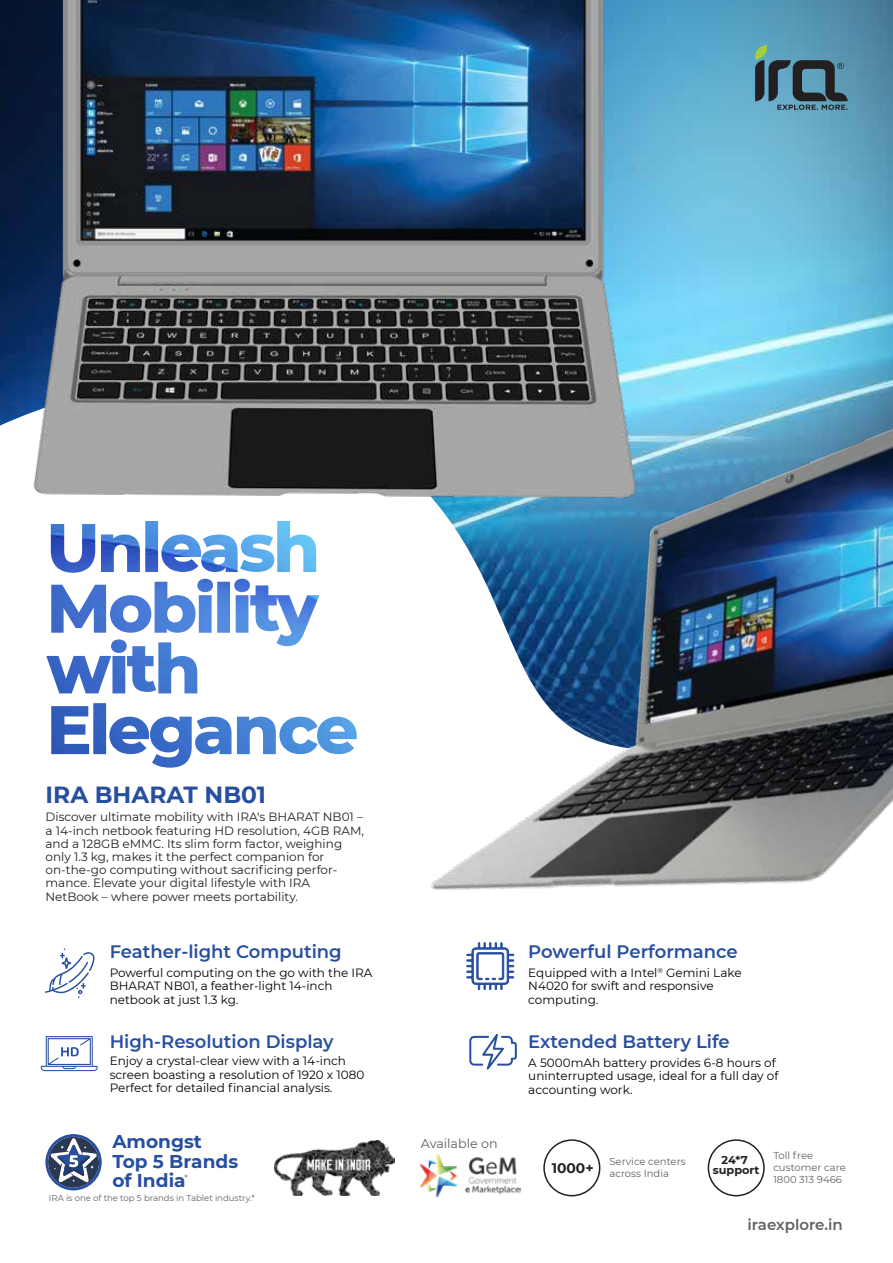
<style>
.page{position:relative;width:893px;height:1263px;background:#fff}
.page>*{position:absolute;margin:0;border:0;box-sizing:border-box;transform-origin:0 0}
.t1{font:700 23.25px "Montserrat";color:#264f9f}
.t2{font:700 18.6px/19.4px "Montserrat";color:#274f9f}
.t3{font:600 18px "Montserrat";color:#274f9f}
.t4{font:600 15px "Montserrat";color:#606161}
.t5{font:700 13.8px "Montserrat";color:#231f20}
.t6{font:12.6px "Montserrat";color:#606161}
.t7{font:12px/13.5px "Montserrat";color:#000}
.t8{font:12px/13.2px "Montserrat";color:#231f20}
.t9{font:700 11.25px/10.1px "Montserrat";color:#231f20;text-align:center}
.t10{font:10.05px/11.9px "Montserrat";color:#606161}
.t11{font:8.55px "Montserrat";color:#606161}
</style>
<div class="page">
<img style="left:0;top:0;width:893px;height:768px">
<img style="left:274px;top:1140px;width:120px;height:55px">
<img style="left:420px;top:1154px;width:100px;height:44px">
<div style="left:543px;top:1139px;width:57px;height:57px;border:2px solid #231f20;border-radius:50%"></div>
<div style="left:708px;top:1139px;width:57px;height:57px;border:2px solid #231f20;border-radius:50%"></div>
<svg style="left:45px;top:1134px;width:57px;height:56px"></svg>
<svg style="left:469px;top:1058px;width:48px;height:12px"></svg>
<svg style="left:755px;top:45px;width:93px;height:65px;background:#4a7383"></svg>
<img style="left:51px;top:521px;width:235px;height:71px">
<img style="left:23px;top:0;width:622px;height:513px">
<img style="left:286px;top:366px;width:607px;height:692px">
<svg style="left:466px;top:942px;width:48px;height:48px"></svg>
<svg style="left:40px;top:1036px;width:58px;height:35px"></svg>
<svg style="left:45px;top:948px;width:49px;height:50px"></svg>
<h1 class="t1" style="left:46px;top:778px;width:222px">IRA BHARAT NB01</h1>
<p class="t8" style="left:46px;top:810px;width:320px">Discover ultimate mobility with IRA's BHARAT NB01 – a 14-inch netbook featuring HD resolution, 4GB RAM, and a 128GB eMMC. Its slim form factor, weighing only 1.3 kg, makes it the perfect companion for on-the-go computing without sacrificing perfor&shy;mance. Elevate your digital lifestyle with IRA NetBook – where power meets portability.</p>
<h3 class="t3" style="left:110px;top:939px;width:234px">Feather-light Computing</h3>
<p class="t7" style="left:110px;top:965px;width:264px">Powerful computing on the go with the IRA<br>BHARAT NB01, a feather-light 14-inch netbook at just 1.3 kg.</p>
<h3 class="t3" style="left:110px;top:1029px;width:226px">High-Resolution Display</h3>
<p class="t7" style="left:110px;top:1054px;width:256px">Enjoy a crystal-clear view with a 14-inch screen boasting a resolution of 1920 x 1080<br>Perfect for detailed financial analysis.</p>
<h2 class="t2" style="left:112px;top:1131px;width:127px">Amongst<br>Top 5 Brands of India</h2>
<p class="t11" style="left:184px;top:1172px;width:5px">*</p>
<p class="t11" style="left:49px;top:1192px;width:207px">IRA is one of the top 5 brands in Tablet industry.*</p>
<p class="t6" style="left:421px;top:1135px;width:78px">Available on</p>
<h3 class="t3" style="left:528px;top:939px;width:211px">Powerful Performance</h3>
<p class="t7" style="left:528px;top:965px;width:215px">Equipped with a Intel<sup>®</sup> Gemini Lake<br>N4020 for swift and responsive computing.</p>
<h3 class="t3" style="left:528px;top:1029px;width:203px">Extended Battery Life</h3>
<p class="t7" style="left:528px;top:1055px;width:252px">A 5000mAh battery provides 6-8 hours of uninterrupted usage, ideal for a full day of accounting work.</p>
<p class="t5" style="left:552px;top:1158px;width:43px">1000+</p>
<p class="t10" style="left:773px;top:1149px;width:74px">Toll free customer care<br>1800 313 9466</p>
<p class="t9" style="left:713px;top:1154px;width:48px">24*7 support</p>
<p class="t10" style="left:609px;top:1155px;width:78px">Service centers across India</p>
<p class="t4" style="left:747px;top:1214px;width:97px">iraexplore.in</p>
</div>
